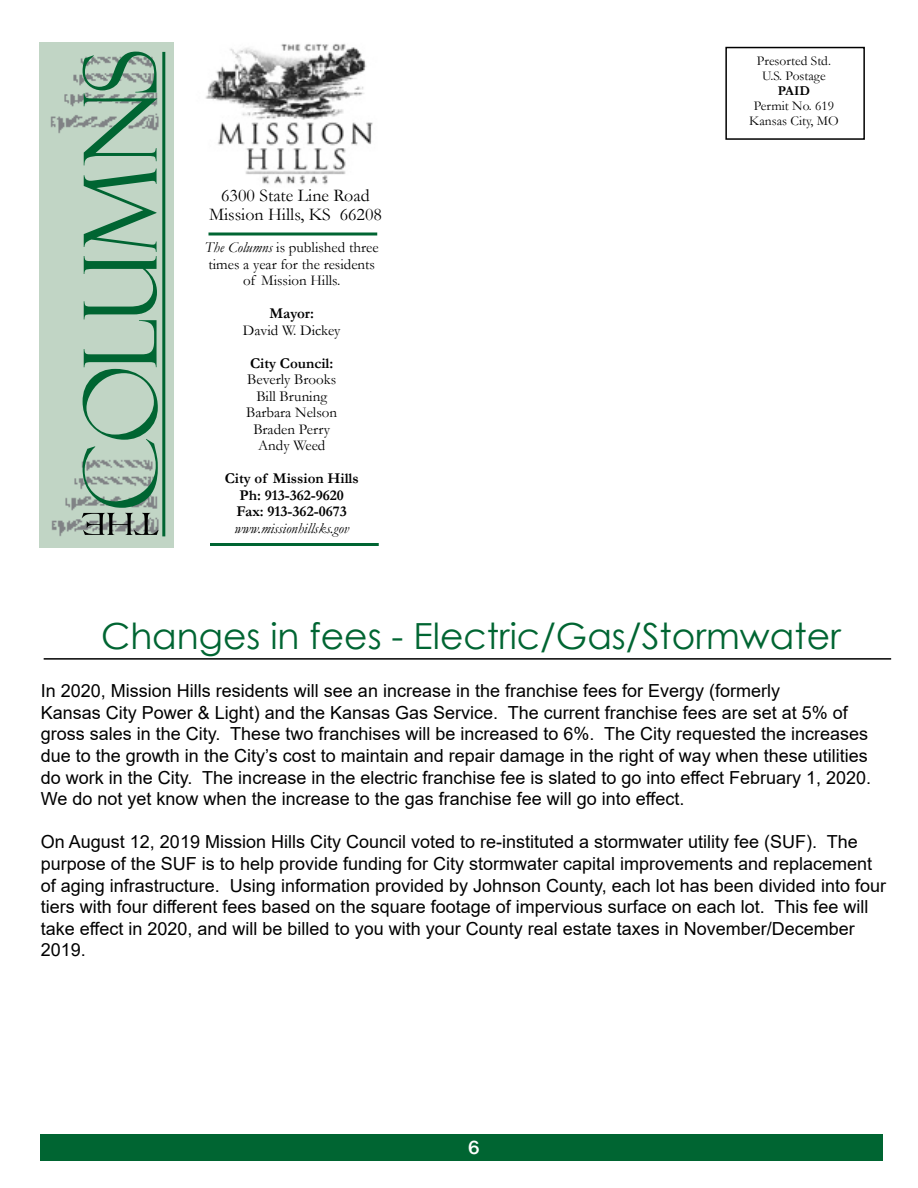
<style>
.page{position:relative;width:918px;height:1188px;background:#fff}
.page>*{position:absolute;margin:0;border:0;box-sizing:border-box;transform-origin:0 0}
.t1{font:36px "Century Gothic";color:#006532}
.t2{font:500 19.5px "Franklin Gothic";color:#fff}
.t3{font:18px/21.6px "Arial";color:#000}
.t4{font:18px/18.8px "Garamond";color:#000;text-align:center}
.t5{font:15px/16.5px "Garamond";color:#000;text-align:center}
.t6{font:700 15px/16.5px "Garamond";color:#000;text-align:center}
.t7{font:italic 15px "Garamond";color:#000}
.t8{font:13.5px/15px "Garamond";color:#000;text-align:center}
.t9{font:700 13.5px "Garamond";color:#000}
.s1{font-style:italic}
</style>
<div class="page">
<div style="left:725px;top:47px;width:140px;height:93px;border:2px solid #000"></div>
<img style="left:205px;top:44px;width:168px;height:141px">
<div style="left:41px;top:1134px;width:842px;height:27px;background:#006532"></div>
<svg style="left:208px;top:232px;width:169px;height:4px"></svg>
<hr style="left:210px;top:543px;width:169px;height:3px;background:#006532">
<div style="left:39px;top:42px;width:135px;height:506px;background:#c1d5c5"></div>
<img style="left:51px;top:462px;width:31px;height:74px">
<img style="left:50px;top:58px;width:32px;height:76px">
<hr style="left:162px;top:52px;width:3px;height:484px;background:#006532">
<svg style="left:82px;top:52px;width:76px;height:483px"></svg>
<hr style="left:44px;top:658px;width:847px;height:2px;background:#000">
<p class="t4" style="left:209px;top:186px;width:174px">6300 State Line Road<br>Mission Hills, KS 66208</p>
<p class="t5" style="left:205px;top:239px;width:175px"><span class="s1">The Columns</span> is published three times a year for the residents of Mission Hills.</p>
<p class="t6" style="left:269px;top:305px;width:46px">Mayor:</p>
<p class="t5" style="left:243px;top:321px;width:99px">David W. Dickey</p>
<p class="t6" style="left:250px;top:355px;width:85px">City Council:</p>
<p class="t5" style="left:246px;top:371px;width:92px">Beverly Brooks<br>Bill Bruning<br>Barbara Nelson<br>Braden Perry<br>Andy Weed</p>
<p class="t6" style="left:225px;top:470px;width:136px">City of Mission Hills<br>Ph: 913-362-9620<br>Fax: 913-362-0673</p>
<p class="t7" style="left:235px;top:518px;width:116px">www.missionhillsks.gov</p>
<p class="t8" style="left:757px;top:53px;width:76px">Presorted Std.<br>U.S. Postage</p>
<p class="t9" style="left:778px;top:81px;width:34px">PAID</p>
<p class="t8" style="left:749px;top:98px;width:91px">Permit No. 619<br>Kansas City, MO</p>
<h1 class="t1" style="left:101px;top:610px;width:741px">Changes in fees - Electric/Gas/Stormwater</h1>
<p class="t3" style="left:41px;top:680px;width:832px">In 2020, Mission Hills residents will see an increase in the franchise fees for Evergy (formerly<br>Kansas City Power &amp; Light) and the Kansas Gas Service. The current franchise fees are set at 5% of gross sales in the City. These two franchises will be increased to 6%. The City requested the increases due to the growth in the City’s cost to maintain and repair damage in the right of way when these utilities do work in the City. The increase in the electric franchise fee is slated to go into effect February 1, 2020.<br>We do not yet know when the increase to the gas franchise fee will go into effect.</p>
<p class="t3" style="left:41px;top:831px;width:847px">On August 12, 2019 Mission Hills City Council voted to re-instituted a stormwater utility fee (SUF). The purpose of the SUF is to help provide funding for City stormwater capital improvements and replacement of aging infrastructure. Using information provided by Johnson County, each lot has been divided into four tiers with four different fees based on the square footage of impervious surface on each lot. This fee will take effect in 2020, and will be billed to you with your County real estate taxes in November/December 2019.</p>
<p class="t2" style="left:468px;top:1136px;width:13px">6</p>
</div>
